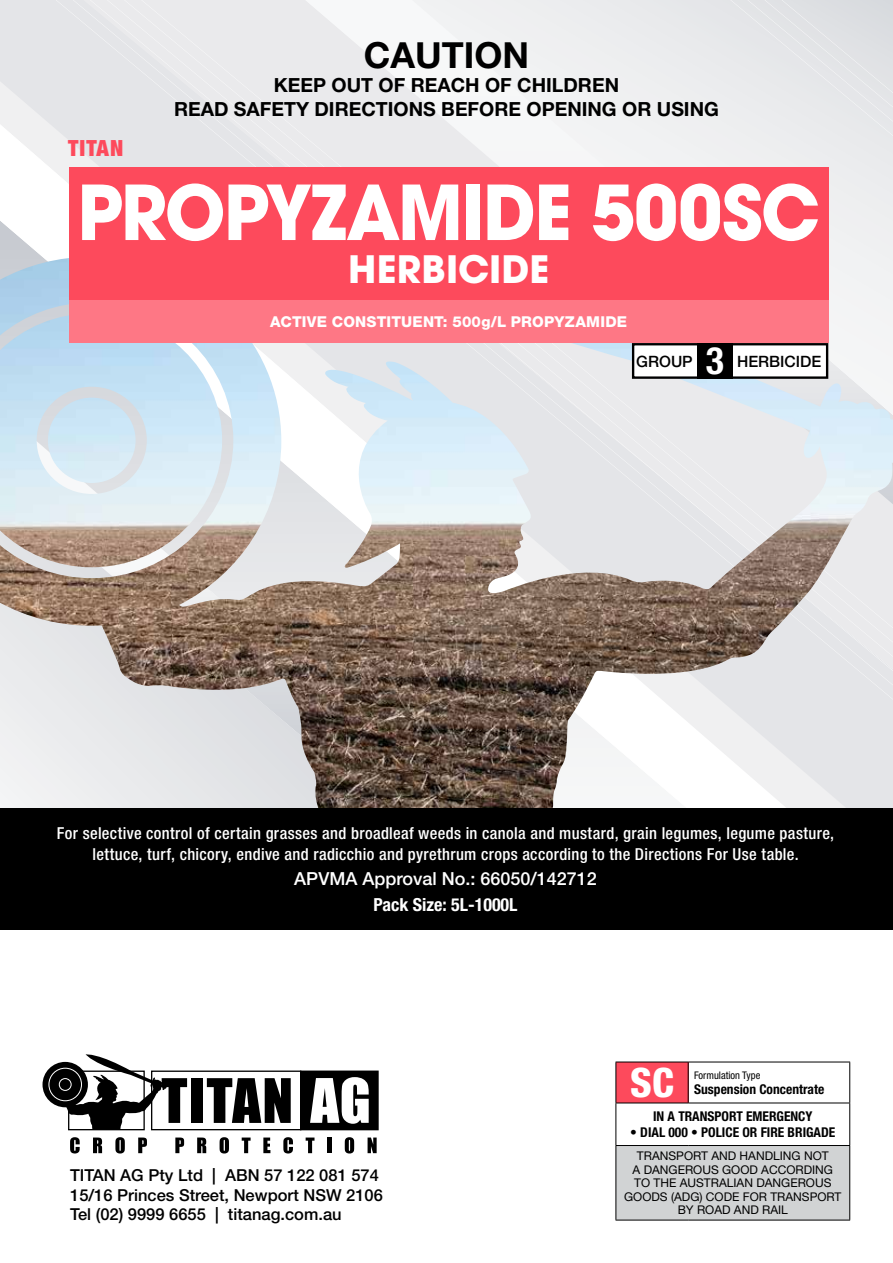
<style>
.page{position:relative;width:893px;height:1263px;background:#fff}
.page>*{position:absolute;margin:0;border:0;box-sizing:border-box;transform-origin:0 0}
.t1{font:700 75px "Avant Garde LT";letter-spacing:-.02em;color:#fff;scale:.95 1}
.t2{font:800 condensed 40.5px "Helvetica Neue LT Std";color:#fff}
.t3{font:700 condensed 37.8px "Helvetica Neue LT Std";color:#fff}
.t4{font:700 37.5px "Avant Garde LT";letter-spacing:.005em;color:#fff}
.t5{font:700 36px "Helvetica Neue LT Std";color:#000}
.t6{font:900 condensed 22.35px "Helvetica Neue LT Std";letter-spacing:.05em;color:#fd4a5c}
.t7{font:700 19.5px/24px "Helvetica Neue LT Std";color:#000;text-align:center}
.t8{font:500 18px "Helvetica Neue LT Std";color:#fff}
.t9{font:700 condensed 18px "Helvetica Neue LT Std";color:#fff}
.t10{font:500 condensed 16.5px/21px "Helvetica Neue LT Std";letter-spacing:.02em;color:#fff;text-align:center}
.t11{font:500 16.5px/19.5px "Helvetica Neue LT Std";color:#000}
.t12{font:500 15.6px "Helvetica Neue LT Std";color:#000}
.t13{font:800 15px "Helvetica Neue LT Std";letter-spacing:.015em;color:#fff}
.t14{font:700 condensed 13.5px/27px "Helvetica Neue LT Std";color:#000}
.t15{font:12px/13.5px "Helvetica Neue LT Std";color:#000;text-align:center}
.t16{font:condensed 10.5px "Helvetica Neue LT Std";color:#000}
</style>
<div class="page">
<svg style="left:141px;top:0;width:752px;height:195px;fill:#ebecee"></svg>
<svg style="left:730px;top:0;width:163px;height:136px;background:#e4e5e8"></svg>
<img style="left:0;top:195px;width:893px;height:613px">
<div style="left:0;top:808px;width:893px;height:122px;background:#000"></div>
<div style="left:69px;top:167px;width:759px;height:134px;background:#fd4a5c"></div>
<div style="left:69px;top:301px;width:759px;height:42px;background:#fe7785"></div>
<div style="left:633px;top:344px;width:194px;height:34px;background:#fff"></div>
<div style="left:632px;top:343px;width:196px;height:36px;border:2px solid #000"></div>
<div style="left:697px;top:343px;width:36px;height:36px;background:#000"></div>
<div style="left:151px;top:1070px;width:150px;height:60px;border:1px solid #000"></div>
<div style="left:301px;top:1071px;width:77px;height:59px;background:#000"></div>
<div style="left:300px;top:1070px;width:79px;height:60px;border:1px solid #000"></div>
<svg style="left:310px;top:1077px;width:59px;height:47px"></svg>
<svg style="left:70px;top:1137px;width:10px;height:16px"></svg>
<svg style="left:93px;top:1137px;width:9px;height:16px"></svg>
<svg style="left:115px;top:1137px;width:10px;height:16px"></svg>
<svg style="left:138px;top:1137px;width:9px;height:16px"></svg>
<svg style="left:175px;top:1137px;width:9px;height:16px"></svg>
<svg style="left:197px;top:1137px;width:9px;height:16px"></svg>
<svg style="left:220px;top:1137px;width:9px;height:16px"></svg>
<svg style="left:242px;top:1137px;width:9px;height:16px"></svg>
<svg style="left:263px;top:1137px;width:7px;height:16px"></svg>
<svg style="left:283px;top:1137px;width:10px;height:16px"></svg>
<svg style="left:306px;top:1137px;width:8px;height:16px"></svg>
<hr style="left:327px;top:1137px;width:4px;height:16px;background:#000">
<svg style="left:345px;top:1137px;width:9px;height:16px"></svg>
<svg style="left:368px;top:1137px;width:9px;height:16px"></svg>
<svg style="left:207px;top:1078px;width:84px;height:45px"></svg>
<div style="left:191px;top:1078px;width:12px;height:45px;background:#000"></div>
<div style="left:43px;top:1062px;width:45px;height:45px;background:#000;border-radius:50%"></div>
<svg style="left:48px;top:1054px;width:139px;height:75px"></svg>
<div style="left:616px;top:1062px;width:72px;height:41px;background:#fd4a5c"></div>
<div style="left:616px;top:1145px;width:234px;height:75px;background:#d1d3d4"></div>
<hr style="left:615px;top:1062px;width:73px;height:1px;background:#000">
<hr style="left:615px;top:1062px;width:1px;height:40px;background:#000">
<hr style="left:688px;top:1062px;width:162px;height:1px;background:#000">
<hr style="left:688px;top:1062px;width:1px;height:40px;background:#000">
<hr style="left:849px;top:1062px;width:1px;height:40px;background:#000">
<hr style="left:615px;top:1102px;width:73px;height:1px;background:#000">
<hr style="left:615px;top:1103px;width:1px;height:42px;background:#000">
<hr style="left:688px;top:1102px;width:162px;height:1px;background:#000">
<hr style="left:849px;top:1103px;width:1px;height:42px;background:#000">
<hr style="left:615px;top:1145px;width:73px;height:1px;background:#000">
<hr style="left:615px;top:1146px;width:1px;height:74px;background:#000">
<hr style="left:688px;top:1145px;width:162px;height:1px;background:#000">
<hr style="left:849px;top:1146px;width:1px;height:74px;background:#000">
<hr style="left:615px;top:1220px;width:73px;height:1px;background:#000">
<hr style="left:688px;top:1220px;width:162px;height:1px;background:#000">
<h3 class="t6" style="left:68px;top:135px;width:57px">TITAN</h3>
<h3 class="t5" style="left:364px;top:33px;width:167px">CAUTION</h3>
<p class="t7" style="left:174px;top:73px;width:546px">KEEP OUT OF REACH OF CHILDREN<br>READ SAFETY DIRECTIONS BEFORE OPENING OR USING</p>
<h1 class="t1" style="left:77px;top:164px;width:783px">PROPYZAMIDE 500SC</h1>
<h3 class="t4" style="left:348px;top:244px;width:203px">HERBICIDE</h3>
<p class="t13" style="left:270px;top:313px;width:358px">ACTIVE CONSTITUENT: 500g/L PROPYZAMIDE</p>
<p class="t12" style="left:636px;top:352px;width:58px">GROUP</p>
<h3 class="t3" style="left:706px;top:338px;width:20px">3</h3>
<p class="t12" style="left:737px;top:352px;width:86px">HERBICIDE</p>
<p class="t10" style="left:57px;top:823px;width:779px">For selective control of certain grasses and broadleaf weeds in canola and mustard, grain legumes, legume pasture, lettuce, turf, chicory, endive and radicchio and pyrethrum crops according to the Directions For Use table.</p>
<p class="t8" style="left:294px;top:868px;width:304px">APVMA Approval No.: 66050/142712</p>
<p class="t9" style="left:374px;top:893px;width:146px">Pack Size: 5L-1000L</p>
<p class="t11" style="left:70px;top:1166px;width:314px">TITAN AG Pty Ltd | ABN 57 122 081 574<br>15/16 Princes Street, Newport NSW 2106<br>Tel (02) 9999 6655 | titanag.com.au</p>
<h2 class="t2" style="left:630px;top:1057px;width:45px">SC</h2>
<p class="t16" style="left:694px;top:1069px;width:68px">Formulation Type</p>
<p class="t14" style="left:653px;top:1075px;width:173px;text-indent:41px">Suspension Concentrate<br>IN A TRANSPORT EMERGENCY</p>
<p class="t14" style="left:630px;top:1119px;width:207px">• DIAL 000 • POLICE OR FIRE BRIGADE</p>
<p class="t15" style="left:624px;top:1149px;width:219px">TRANSPORT AND HANDLING NOT<br>A DANGEROUS GOOD ACCORDING<br>TO THE AUSTRALIAN DANGEROUS<br>GOODS (ADG) CODE FOR TRANSPORT<br>BY ROAD AND RAIL</p>
</div>
